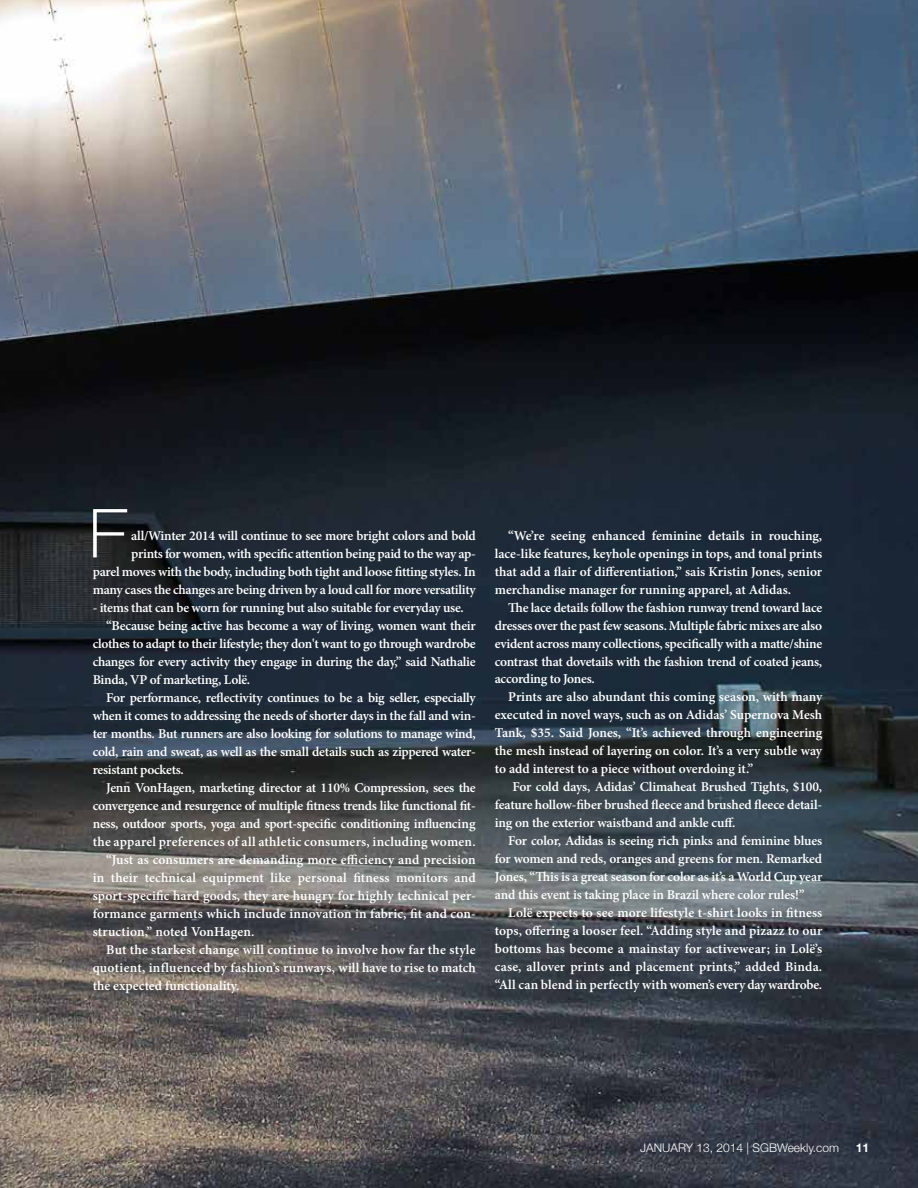
<style>
.page{position:relative;width:918px;height:1188px;background:#fff}
.page>*{position:absolute;margin:0;border:0;box-sizing:border-box;transform-origin:0 0}
.t1{font:300 69px "Gotham";color:#fff}
.t2{font:600 13.5px/18px "Minion Pro";letter-spacing:-.015em;color:#fff;text-align:justify}
.t3{font:600 13.5px "Minion Pro";letter-spacing:.01em;color:#fff}
.t4{font:600 13.5px "Minion Pro";letter-spacing:.02em;color:#fff}
.t5{font:600 13.5px "Minion Pro";letter-spacing:.015em;color:#fff}
.t6{font:600 13.5px "Minion Pro";letter-spacing:.005em;color:#fff}
.t7{font:300 12px "Helvetica Neue";color:#fff}
.t8{font:700 12px "Helvetica Neue";color:#fff}
</style>
<div class="page">
<img style="left:0;top:0;width:918px;height:1188px">
<h1 class="t1" style="left:86px;top:489px;width:47px">F</h1>
<p class="t2" style="left:93px;top:526px;width:385px;text-align:right">all/Winter 2014 will continue to see more bright colors and bold<br>prints for women, with specific attention being paid to the way ap-<br>parel moves with the body, including both tight and loose fitting styles. In many cases the changes are being driven by a loud call for more versatility</p>
<p class="t2" style="left:93px;top:598px;width:373px">- items that can be worn for running but also suitable for everyday use.</p>
<p class="t2" style="left:106px;top:616px;width:371px">“Because being active has become a way of living, women want their</p>
<p class="t2" style="left:93px;top:634px;width:385px">clothes to adapt to their lifestyle; they don't want to go through wardrobe</p>
<p class="t2" style="left:93px;top:652px;width:385px">changes for every activity they engage in during the day,” said Nathalie</p>
<p class="t2" style="left:93px;top:670px;width:159px">Binda, VP of marketing, Lolë.</p>
<p class="t2" style="left:106px;top:688px;width:371px">For performance, reflectivity continues to be a big seller, especially</p>
<p class="t2" style="left:93px;top:706px;width:385px">when it comes to addressing the needs of shorter days in the fall and win-</p>
<p class="t2" style="left:93px;top:724px;width:385px">ter months. But runners are also looking for solutions to manage wind,</p>
<p class="t2" style="left:93px;top:742px;width:384px">cold, rain and sweat, as well as the small details such as zippered water-</p>
<p class="t2" style="left:93px;top:760px;width:93px">resistant pockets.</p>
<p class="t2" style="left:106px;top:778px;width:371px">Jenn VonHagen, marketing director at 110% Compression, sees the</p>
<p class="t2" style="left:93px;top:796px;width:385px">convergence and resurgence of multiple fitness trends like functional fit-</p>
<p class="t2" style="left:93px;top:814px;width:385px">ness, outdoor sports, yoga and sport-specific conditioning influencing</p>
<p class="t4" style="left:93px;top:832px;width:385px">the apparel preferences of all athletic consumers, including women.</p>
<p class="t3" style="left:106px;top:850px;width:371px">“Just as consumers are demanding more efficiency and precision</p>
<p class="t3" style="left:93px;top:868px;width:385px">in their technical equipment like personal fitness monitors and</p>
<p class="t3" style="left:93px;top:886px;width:385px">sport-specific hard goods, they are hungry for highly technical per-</p>
<p class="t3" style="left:93px;top:904px;width:385px">formance garments which include innovation in fabric, fit and con-</p>
<p class="t6" style="left:93px;top:922px;width:163px">struction,” noted VonHagen.</p>
<p class="t4" style="left:106px;top:940px;width:371px">But the starkest change will continue to involve how far the style</p>
<p class="t5" style="left:93px;top:958px;width:385px">quotient, influenced by fashion’s runways, will have to rise to match</p>
<p class="t2" style="left:93px;top:976px;width:148px">the expected functionality.</p>
<p class="t2" style="left:495px;top:526px;width:329px;text-indent:14px">“We’re seeing enhanced feminine details in rouching, lace-like features, keyhole openings in tops, and tonal prints that add a flair of differentiation,” sais Kristin Jones, senior merchandise manager for running apparel, at Adidas.</p>
<p class="t2" style="left:495px;top:598px;width:329px;text-indent:14px">The lace details follow the fashion runway trend toward lace dresses over the past few seasons. Multiple fabric mixes are also evident across many collections, specifically with a matte/shine contrast that dovetails with the fashion trend of coated jeans, according to Jones.</p>
<p class="t2" style="left:495px;top:688px;width:329px;text-indent:14px">Prints are also abundant this coming season, with many executed in novel ways, such as on Adidas’ Supernova Mesh Tank, $35. Said Jones, “It’s achieved through engineering the mesh instead of layering on color. It’s a very subtle way to add interest to a piece without overdoing it.”</p>
<p class="t2" style="left:495px;top:778px;width:329px;text-indent:18px">For cold days, Adidas’ Climaheat Brushed Tights, $100, feature hollow-fiber brushed fleece and brushed fleece detail&shy;ing on the exterior waistband and ankle cuff.</p>
<p class="t2" style="left:495px;top:832px;width:329px;text-indent:14px">For color, Adidas is seeing rich pinks and feminine blues for women and reds, oranges and greens for men. Remarked Jones, “This is a great season for color as it’s a World Cup year and this event is taking place in Brazil where color rules!”</p>
<p class="t2" style="left:495px;top:904px;width:329px;text-indent:14px">Lolë expects to see more lifestyle t-shirt looks in fitness tops, offering a looser feel. “Adding style and pizazz to our bottoms has become a mainstay for activewear; in Lolë’s case, allover prints and placement prints,” added Binda. “All can blend in perfectly with women’s every day wardrobe.</p>
<p class="t7" style="left:640px;top:1140px;width:200px">JANUARY 13, 2014 | SGBWeekly.com</p>
<p class="t8" style="left:856px;top:1140px;width:15px">11</p>
</div>
